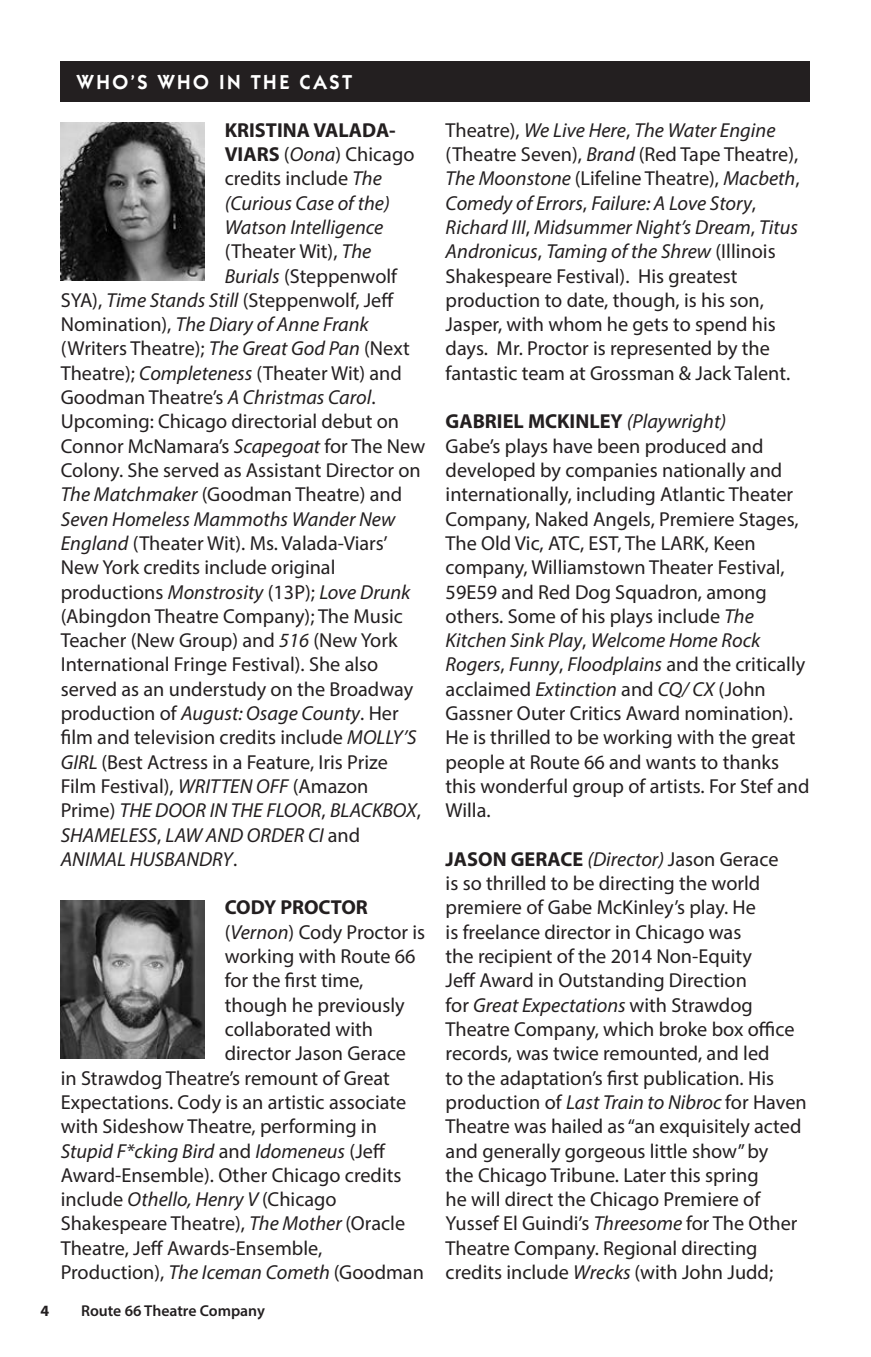
<style>
.page{position:relative;width:871px;height:1357px;background:#fff}
.page>*{position:absolute;margin:0;border:0;box-sizing:border-box;transform-origin:0 0}
.t1{font:20.25px/24.3px "Myriad Pro";color:#231f20}
.t2{font:italic 20.25px "Myriad Pro";color:#231f20}
.t3{font:700 20.25px "Myriad Pro";color:#231f20}
.t4{font:600 20.25px "Itc Kabel";letter-spacing:.125em;color:#fff}
.t5{font:600 15.75px "Myriad Pro";color:#231f20}
.t6{font:700 15.75px "Myriad Pro";color:#231f20}
.s1{font-weight:700}
.s2{font-style:italic}
.s3{font-style:normal}
</style>
<div class="page">
<div style="left:61px;top:61px;width:749px;height:40px;background:#231f20"></div>
<img style="left:61px;top:123px;width:143px;height:158px">
<img style="left:61px;top:900px;width:143px;height:158px">
<p class="t4" style="left:77px;top:70px;width:277px">WHO’S WHO IN THE CAST</p>
<p class="t3" style="left:225px;top:117px;width:172px">KRISTINA VALADA-</p>
<p class="t1" style="left:225px;top:142px;width:191px"><span class="s1">VIARS</span> (<span class="s2">Oona</span>) Chicago</p>
<p class="t1" style="left:225px;top:166px;width:159px">credits include <span class="s2">The</span></p>
<p class="t2" style="left:225px;top:190px;width:166px">(Curious Case of the)</p>
<p class="t2" style="left:225px;top:215px;width:160px">Watson Intelligence</p>
<p class="t1" style="left:225px;top:239px;width:148px">(Theater Wit), <span class="s2">The</span></p>
<p class="t1" style="left:225px;top:263px;width:174px"><span class="s2">Burials</span> (Steppenwolf</p>
<p class="t1" style="left:61px;top:288px;width:335px">SYA), <span class="s2">Time Stands Still</span> (Steppenwolf, Jeff</p>
<p class="t2" style="left:61px;top:312px;width:309px"><span class="s3">Nomination),</span> The Diary of Anne Frank</p>
<p class="t1" style="left:61px;top:336px;width:350px">(Writers Theatre); <span class="s2">The Great God Pan</span> (Next</p>
<p class="t1" style="left:61px;top:360px;width:343px">Theatre); <span class="s2">Completeness</span> (Theater Wit) and</p>
<p class="t1" style="left:61px;top:385px;width:316px">Goodman Theatre’s <span class="s2">A Christmas Carol</span>.</p>
<p class="t1" style="left:61px;top:409px;width:340px">Upcoming: Chicago directorial debut on</p>
<p class="t1" style="left:61px;top:433px;width:366px">Connor McNamara’s <span class="s2">Scapegoat</span> for The New</p>
<p class="t1" style="left:61px;top:458px;width:361px">Colony. She served as Assistant Director on</p>
<p class="t1" style="left:61px;top:482px;width:343px"><span class="s2">The Matchmaker</span> (Goodman Theatre) and</p>
<p class="t2" style="left:61px;top:506px;width:336px">Seven Homeless Mammoths Wander New</p>
<p class="t1" style="left:61px;top:531px;width:328px"><span class="s2">England</span> (Theater Wit). Ms. Valada-Viars’</p>
<p class="t1" style="left:61px;top:555px;width:276px">New York credits include original</p>
<p class="t2" style="left:61px;top:579px;width:351px"><span class="s3">productions</span> Monstrosity <span class="s3">(13P);</span> Love Drunk</p>
<p class="t1" style="left:61px;top:603px;width:344px">(Abingdon Theatre Company); The Music</p>
<p class="t1" style="left:61px;top:628px;width:338px">Teacher (New Group) and <span class="s2">516</span> (New York</p>
<p class="t1" style="left:61px;top:652px;width:319px">International Fringe Festival). She also</p>
<p class="t1" style="left:61px;top:676px;width:354px">served as an understudy on the Broadway</p>
<p class="t2" style="left:61px;top:701px;width:339px"><span class="s3">production of</span> August: Osage County<span class="s3">. Her</span></p>
<p class="t1" style="left:61px;top:725px;width:357px">film and television credits include <span class="s2">MOLLY’S</span></p>
<p class="t1" style="left:61px;top:749px;width:329px"><span class="s2">GIRL</span> (Best Actress in a Feature, Iris Prize</p>
<p class="t1" style="left:61px;top:774px;width:309px">Film Festival), <span class="s2">WRITTEN OFF</span> (Amazon</p>
<p class="t2" style="left:61px;top:798px;width:362px"><span class="s3">Prime)</span> THE DOOR IN THE FLOOR<span class="s3">,</span> BLACKBOX<span class="s3">,</span></p>
<p class="t2" style="left:61px;top:822px;width:301px">SHAMELESS<span class="s3">,</span> LAW AND ORDER CI <span class="s3">and</span></p>
<p class="t2" style="left:61px;top:846px;width:178px">ANIMAL HUSBANDRY<span class="s3">.</span></p>
<p class="t3" style="left:225px;top:894px;width:145px">CODY PROCTOR</p>
<p class="t1" style="left:225px;top:919px;width:202px">(<span class="s2">Vernon</span>) Cody Proctor is</p>
<p class="t1" style="left:225px;top:944px;width:192px">working with Route 66</p>
<p class="t1" style="left:225px;top:968px;width:140px">for the first time,</p>
<p class="t1" style="left:225px;top:992px;width:181px">though he previously</p>
<p class="t1" style="left:225px;top:1017px;width:150px">collaborated with</p>
<p class="t1" style="left:225px;top:1041px;width:183px">director Jason Gerace</p>
<p class="t1" style="left:61px;top:1065px;width:331px">in Strawdog Theatre’s remount of Great</p>
<p class="t1" style="left:61px;top:1089px;width:347px">Expectations. Cody is an artistic associate</p>
<p class="t1" style="left:61px;top:1114px;width:318px">with Sideshow Theatre, performing in</p>
<p class="t2" style="left:61px;top:1138px;width:326px">Stupid F*cking Bird <span class="s3">and</span> Idomeneus <span class="s3">(Jeff</span></p>
<p class="t1" style="left:61px;top:1162px;width:342px">Award-Ensemble). Other Chicago credits</p>
<p class="t1" style="left:61px;top:1187px;width:277px">include <span class="s2">Othello, Henry V</span> (Chicago</p>
<p class="t1" style="left:61px;top:1211px;width:346px">Shakespeare Theatre), <span class="s2">The Mother</span> (Oracle</p>
<p class="t1" style="left:61px;top:1235px;width:263px">Theatre, Jeff Awards-Ensemble,</p>
<p class="t1" style="left:61px;top:1260px;width:365px">Production), <span class="s2">The Iceman Cometh</span> (Goodman</p>
<p class="t6" style="left:40px;top:1301px;width:10px">4</p>
<p class="t5" style="left:81px;top:1301px;width:185px">Route 66 Theatre Company</p>
<p class="t1" style="left:446px;top:117px;width:355px">Theatre), <span class="s2">We Live Here</span>, <span class="s2">The Water Engine </span>(Theatre Seven), <span class="s2">Brand</span> (Red Tape Theatre), <span class="s2">The Moonstone</span> (Lifeline Theatre), <span class="s2">Macbeth</span>, <span class="s2">Comedy of Errors</span>, <span class="s2">Failure: A Love Story</span>, <span class="s2">Richard III</span>, <span class="s2">Midsummer Night’s Dream</span>, <span class="s2">Titus Andronicus</span>, <span class="s2">Taming of the Shrew</span> (Illinois Shakespeare Festival). His greatest production to date, though, is his son, Jasper, with whom he gets to spend his days. Mr. Proctor is represented by the fantastic team at Grossman &amp; Jack Talent.</p>
<p class="t1" style="left:446px;top:409px;width:365px"><span class="s1">GABRIEL MCKINLEY</span> <span class="s2">(Playwright)<br></span>Gabe’s plays have been produced and developed by companies nationally and internationally, including Atlantic Theater Company, Naked Angels, Premiere Stages, The Old Vic, ATC, EST, The LARK, Keen company, Williamstown Theater Festival, 59E59 and Red Dog Squadron, among others. Some of his plays include <span class="s2">The Kitchen Sink Play</span>, <span class="s2">Welcome Home Rock Rogers</span>, <span class="s2">Funny</span>, <span class="s2">Floodplains</span> and the critically acclaimed <span class="s2">Extinction</span> and <span class="s2">CQ/ CX</span> (John Gassner Outer Critics Award nomination).<br>He is thrilled to be working with the great people at Route 66 and wants to thanks this wonderful group of artists. For Stef and Willa.</p>
<p class="t1" style="left:446px;top:846px;width:363px"><span class="s1">JASON GERACE</span> <span class="s2">(Director)</span> Jason Gerace<br>is so thrilled to be directing the world premiere of Gabe McKinley’s play. He<br>is freelance director in Chicago was<br>the recipient of the 2014 Non-Equity<br>Jeff Award in Outstanding Direction<br>for <span class="s2">Great Expectations</span> with Strawdog Theatre Company, which broke box office records, was twice remounted, and led<br>to the adaptation’s first publication. His production of <span class="s2">Last Train to Nibroc</span> for Haven Theatre was hailed as “an exquisitely acted and generally gorgeous little show” by<br>the Chicago Tribune. Later this spring<br>he will direct the Chicago Premiere of Yussef El Guindi’s <span class="s2">Threesome</span> for The Other Theatre Company. Regional directing credits include <span class="s2">Wrecks</span> (with John Judd;</p>
</div>
